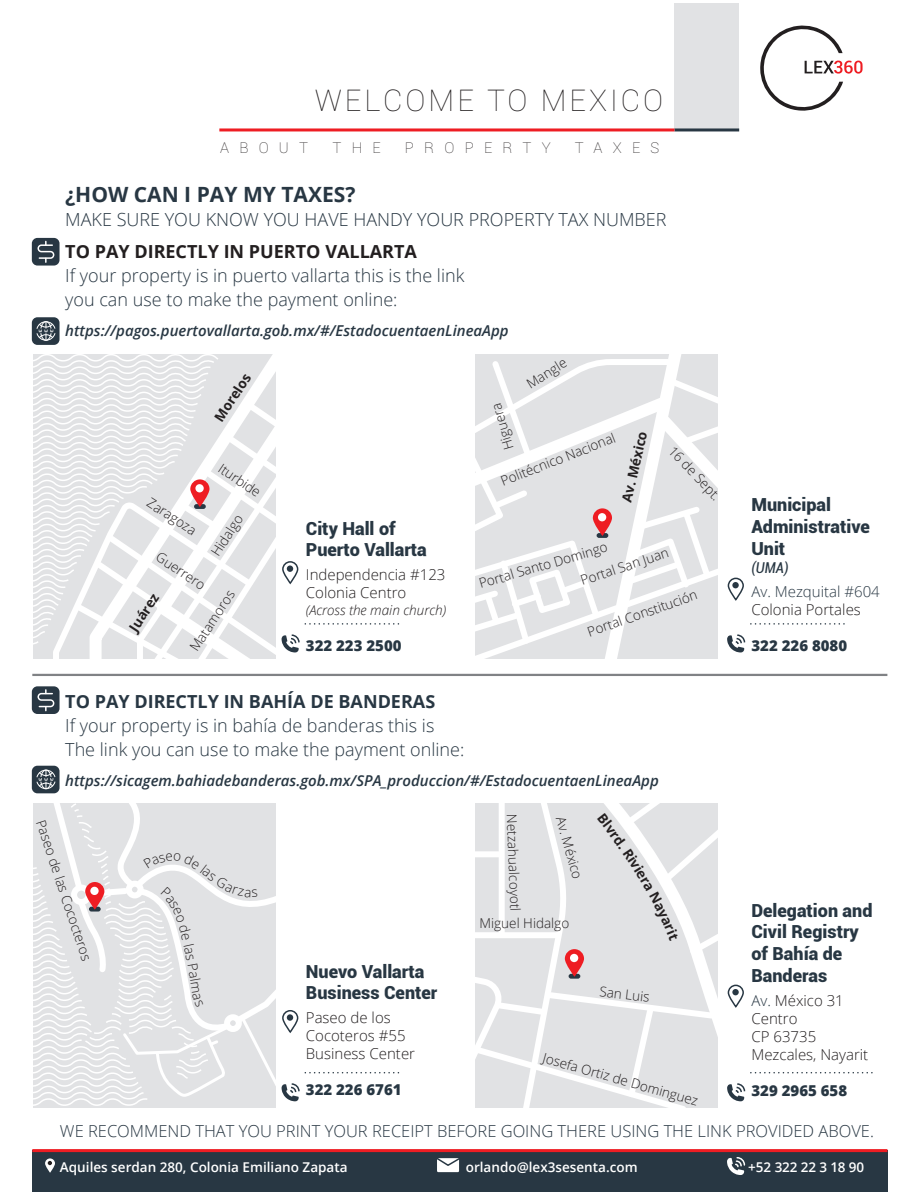
<style>
.page{position:relative;width:916px;height:1192px;background:#fff}
.page>*{position:absolute;margin:0;border:0;box-sizing:border-box;transform-origin:0 0}
.t1{font:100 30px "Roboto";letter-spacing:.1em;color:#231f20}
.t2{font:700 21px "Open Sans";color:#283743}
.t3{font:300 18px/24px "Open Sans";color:#283743}
.t4{font:900 18px/21.6px "Roboto";color:#283743}
.t5{font:700 18px "Open Sans";color:#283743}
.t6{font:700 18px "Open Sans";color:#231f20}
.t7{font:300 16.5px "Open Sans";color:#283743}
.t8{font:italic 600 15px "Open Sans";color:#283743}
.t9{font:300 15px/18px "Open Sans";color:#231f20}
.t10{font:800 15px "Open Sans";color:#283743}
.t11{font:100 15px "Roboto";letter-spacing:.685em;color:#231f20}
.t12{font:300 15px "Open Sans";color:#283743}
.t13{font:italic condensed 15px "Roboto";color:#283743}
.t14{font:300 13.5px "Open Sans";color:#231f20}
.t15{font:600 13.5px "Open Sans";color:#fff}
.t16{font:700 13.5px "Open Sans";color:#231f20}
.t17{font:italic 300 13.5px "Open Sans";color:#231f20}
.s1{color:#283743}
</style>
<div class="page">
<svg style="left:760px;top:25px;width:102px;height:86px"></svg>
<div style="left:674px;top:4px;width:64px;height:126px;background:#e1e2e4"></div>
<hr style="left:674px;top:128px;width:64px;height:3px;background:#283743">
<hr style="left:219px;top:128px;width:455px;height:3px;background:#ee1d23">
<div style="left:32px;top:1151px;width:855px;height:41px;background:#283743"></div>
<hr style="left:32px;top:1149px;width:855px;height:3px;background:#ee1d23">
<div style="left:437px;top:1158px;width:22px;height:14px;background:#fff"></div>
<svg style="left:437px;top:1158px;width:23px;height:9px"></svg>
<svg style="left:45px;top:1158px;width:10px;height:15px"></svg>
<svg style="left:48px;top:1161px;width:4px;height:4px"></svg>
<svg style="left:727px;top:1157px;width:18px;height:18px"></svg>
<div style="left:32px;top:317px;width:27px;height:28px;background:#283743;border-radius:6px"></div>
<div style="left:32px;top:238px;width:27px;height:28px;background:#283743;border-radius:6px"></div>
<svg style="left:36px;top:321px;width:20px;height:20px"></svg>
<svg style="left:37px;top:241px;width:18px;height:21px"></svg>
<div style="left:32px;top:766px;width:27px;height:27px;background:#283743;border-radius:6px"></div>
<div style="left:32px;top:686px;width:27px;height:28px;background:#283743;border-radius:6px"></div>
<svg style="left:37px;top:690px;width:18px;height:21px"></svg>
<svg style="left:32px;top:354px;width:368px;height:320px"></svg>
<svg style="left:447px;top:354px;width:398px;height:320px"></svg>
<div style="left:596px;top:533px;width:12px;height:5px;background:#283743;border-radius:2px"></div>
<svg style="left:592px;top:508px;width:19px;height:28px"></svg>
<div style="left:597px;top:513px;width:9px;height:8px;background:#fff;border-radius:50%"></div>
<hr style="left:32px;top:674px;width:855px;height:2px;background:#808285">
<svg style="left:31px;top:769px;width:369px;height:339px"></svg>
<svg style="left:475px;top:803px;width:398px;height:305px"></svg>
<h1 class="t1" style="left:314px;top:80px;width:350px">WELCOME TO MEXICO</h1>
<p class="t11" style="left:220px;top:137px;width:90px">ABOUT</p>
<p class="t11" style="left:332px;top:137px;width:50px">THE</p>
<p class="t11" style="left:405px;top:137px;width:147px">PROPERTY</p>
<p class="t11" style="left:574px;top:137px;width:86px">TAXES</p>
<h2 class="t2" style="left:65px;top:179px;width:291px">¿HOW CAN I PAY MY TAXES?</h2>
<h3 class="t3" style="left:65px;top:207px;width:602px">MAKE SURE YOU KNOW YOU HAVE HANDY YOUR PROPERTY TAX NUMBER</h3>
<h3 class="t6" style="left:65px;top:239px;width:353px">TO PAY DIRECTLY IN PUERTO VALLARTA</h3>
<h3 class="t3" style="left:65px;top:263px;width:400px">If your property is in puerto vallarta this is the link you can use to make the payment online:</h3>
<p class="t8" style="left:65px;top:321px;width:445px">https://pagos.puertovallarta.gob.mx/#/EstadocuentaenLineaApp</p>
<p class="t16" style="left:210px;top:415px;width:56px;rotate:-57deg">Morelos</p>
<p class="t14" style="left:225px;top:459px;width:49px;rotate:34deg">Iturbide</p>
<p class="t14" style="left:153px;top:493px;width:57px;rotate:33deg">Zaragoza</p>
<p class="t14" style="left:206px;top:550px;width:47px;rotate:-57deg">Hidalgo</p>
<p class="t14" style="left:185px;top:645px;width:71px;rotate:-57deg">Matamoros</p>
<p class="t14" style="left:162px;top:547px;width:58px;rotate:34deg">Guerrero</p>
<p class="t16" style="left:124px;top:625px;width:44px;rotate:-57deg">Juárez</p>
<h3 class="t4" style="left:306px;top:517px;width:122px">City Hall of<br>Puerto Vallarta</h3>
<p class="t9" style="left:306px;top:566px;width:141px">Independencia #123<br>Colonia Centro</p>
<p class="t17" style="left:306px;top:600px;width:142px">(Across the main church)</p>
<p class="t10" style="left:306px;top:634px;width:97px">322 223 2500</p>
<p class="t14" style="left:522px;top:377px;width:46px;rotate:-32deg">Mangle</p>
<p class="t14" style="left:500px;top:452px;width:49px;rotate:-106deg">Higuera</p>
<p class="t16" style="left:617px;top:500px;width:74px;rotate:-77deg">Av. México</p>
<p class="t14" style="left:498px;top:472px;width:123px;rotate:-21deg">Politécnico Nacional</p>
<p class="t14" style="left:677px;top:442px;width:70px;rotate:46deg">16 de Sept.</p>
<p class="t14" style="left:476px;top:575px;width:135px;rotate:-16deg">Portal Santo Domingo</p>
<p class="t14" style="left:578px;top:572px;width:93px;rotate:-18deg">Portal San Juan</p>
<p class="t14" style="left:584px;top:623px;width:117px;rotate:-19deg">Portal Constitución</p>
<h3 class="t5" style="left:65px;top:689px;width:371px">TO PAY DIRECTLY IN BAHÍA DE BANDERAS</h3>
<h3 class="t3" style="left:65px;top:713px;width:400px">If your property is in bahía de banderas this is<br>The link you can use to make the payment online:</h3>
<p class="t8" style="left:65px;top:770px;width:594px">https://sicagem.bahiadebanderas.gob.mx/SPA_produccion/#/EstadocuentaenLineaApp</p>
<p class="t14" style="left:50px;top:817px;width:149px;rotate:72deg">Paseo de las Cococteros</p>
<h3 class="t4" style="left:306px;top:960px;width:133px">Nuevo Vallarta<br>Business Center</h3>
<p class="t9" style="left:306px;top:1008px;width:111px">Paseo de los<br>Cocoteros #55<br>Business Center</p>
<p class="t10" style="left:306px;top:1078px;width:97px">322 226 6761</p>
<p class="t14" style="left:521px;top:814px;width:99px;rotate:88deg">Netzahualcoyotl</p>
<p class="t14" style="left:569px;top:814px;width:66px;rotate:74deg">Av. México</p>
<p class="t14" style="left:479px;top:914px;width:91px">Miguel Hidalgo</p>
<p class="t14" style="left:600px;top:982px;width:52px;rotate:7deg">San Luis</p>
<p class="t14" style="left:545px;top:1048px;width:162px;rotate:16deg">Josefa Ortiz de Dominguez</p>
<h3 class="t4" style="left:751px;top:494px;width:120px">Municipal<br>Administrative<br>Unit</h3>
<p class="t13" style="left:751px;top:557px;width:39px">(UMA)</p>
<p class="t12" style="left:751px;top:581px;width:130px">Av. Mezquital #604</p>
<p class="t9" style="left:751px;top:600px;width:111px">Colonia Portales</p>
<p class="t10" style="left:751px;top:634px;width:97px">322 226 8080</p>
<h3 class="t4" style="left:751px;top:899px;width:122px">Delegation and<br>Civil Registry of Bahía de<br>Banderas</h3>
<p class="t9" style="left:751px;top:991px;width:118px"><span class="s1">Av.</span> México 31<br>Centro<br>CP 63735<br>Mezcales, Nayarit</p>
<p class="t10" style="left:751px;top:1079px;width:97px">329 2965 658</p>
<p class="t7" style="left:60px;top:1119px;width:815px">WE RECOMMEND THAT YOU PRINT YOUR RECEIPT BEFORE GOING THERE USING THE LINK PROVIDED ABOVE.</p>
<p class="t15" style="left:60px;top:1157px;width:289px">Aquiles serdan 280, Colonia Emiliano Zapata</p>
<p class="t15" style="left:465px;top:1157px;width:173px">orlando@lex3sesenta.com</p>
<p class="t15" style="left:747px;top:1157px;width:118px">+52 322 22 3 18 90</p>
</div>
